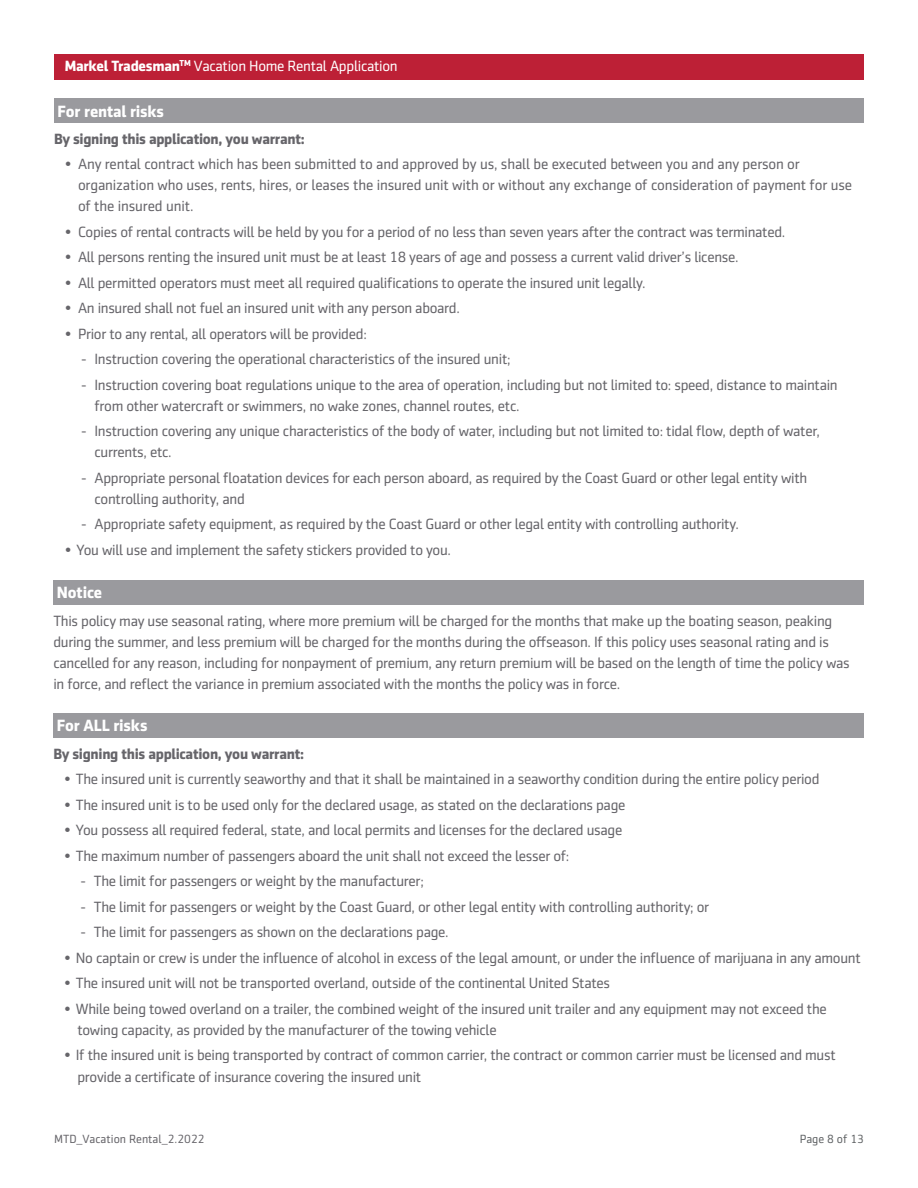
<style>
.page{position:relative;width:918px;height:1188px;background:#fff}
.page>*{position:absolute;margin:0;border:0;box-sizing:border-box;transform-origin:0 0}
.t1{font:700 16.5px "Sentico Sans DT";letter-spacing:-.01em;color:#fff}
.t2{font:15px/21px "Sentico Sans DT";letter-spacing:-.02em;color:#66656a}
.t3{font:700 15px "Sentico Sans DT";letter-spacing:-.02em;color:#66656a}
.t4{font:15px "Sentico Sans DT";letter-spacing:-.02em;color:#fff}
.t5{font:12px "Sentico Sans DT";color:#66656a}
.t6{font:12px "Sentico Sans DT";color:#616466}
.s1{font-weight:700}
</style>
<div class="page">
<div style="left:54px;top:54px;width:810px;height:25px;background:#bd2036"></div>
<div style="left:54px;top:99px;width:810px;height:24px;background:#9a9a9e"></div>
<div style="left:53px;top:580px;width:810px;height:25px;background:#9a9a9e"></div>
<div style="left:53px;top:714px;width:810px;height:24px;background:#9a9a9e"></div>
<p class="t4" style="left:65px;top:58px;width:335px"><span class="s1">Markel Tradesman</span><sup>TM</sup> Vacation Home Rental Application</p>
<p class="t1" style="left:58px;top:101px;width:108px">For rental risks</p>
<p class="t3" style="left:54px;top:130px;width:252px">By signing this application, you warrant:</p>
<p class="t2" style="left:78px;top:154px;width:776px;text-indent:-14px">• Any rental contract which has been submitted to and approved by us, shall be executed between you and any person or organization who uses, rents, hires, or leases the insured unit with or without any exchange of consideration of payment for use of the insured unit.</p>
<p class="t2" style="left:64px;top:221px;width:722px">• Copies of rental contracts will be held by you for a period of no less than seven years after the contract was terminated.</p>
<p class="t2" style="left:64px;top:247px;width:676px">• All persons renting the insured unit must be at least 18 years of age and possess a current valid driver’s license.</p>
<p class="t2" style="left:64px;top:272px;width:583px">• All permitted operators must meet all required qualifications to operate the insured unit legally.</p>
<p class="t2" style="left:64px;top:298px;width:397px">• An insured shall not fuel an insured unit with any person aboard.</p>
<p class="t2" style="left:64px;top:323px;width:304px">• Prior to any rental, all operators will be provided:</p>
<p class="t2" style="left:81px;top:349px;width:431px">- Instruction covering the operational characteristics of the insured unit;</p>
<p class="t2" style="left:94px;top:374px;width:745px;text-indent:-14px">- Instruction covering boat regulations unique to the area of operation, including but not limited to: speed, distance to maintain from other watercraft or swimmers, no wake zones, channel routes, etc.</p>
<p class="t2" style="left:94px;top:421px;width:727px;text-indent:-14px">- Instruction covering any unique characteristics of the body of water, including but not limited to: tidal flow, depth of water, currents, etc.</p>
<p class="t2" style="left:94px;top:467px;width:714px;text-indent:-14px">- Appropriate personal floatation devices for each person aboard, as required by the Coast Guard or other legal entity with controlling authority, and</p>
<p class="t2" style="left:81px;top:514px;width:660px">- Appropriate safety equipment, as required by the Coast Guard or other legal entity with controlling authority.</p>
<p class="t2" style="left:64px;top:539px;width:388px">• You will use and implement the safety stickers provided to you.</p>
<p class="t1" style="left:57px;top:583px;width:47px">Notice</p>
<p class="t2" style="left:53px;top:610px;width:798px">This policy may use seasonal rating, where more premium will be charged for the months that make up the boating season, peaking during the summer, and less premium will be charged for the months during the offseason. If this policy uses seasonal rating and is cancelled for any reason, including for nonpayment of premium, any return premium will be based on the length of time the policy was in force, and reflect the variance in premium associated with the months the policy was in force.</p>
<p class="t1" style="left:57px;top:716px;width:92px">For ALL risks</p>
<p class="t3" style="left:53px;top:745px;width:252px">By signing this application, you warrant:</p>
<p class="t2" style="left:64px;top:768px;width:757px">• The insured unit is currently seaworthy and that it shall be maintained in a seaworthy condition during the entire policy period</p>
<p class="t2" style="left:64px;top:794px;width:563px">• The insured unit is to be used only for the declared usage, as stated on the declarations page</p>
<p class="t2" style="left:64px;top:819px;width:560px">• You possess all required federal, state, and local permits and licenses for the declared usage</p>
<p class="t2" style="left:64px;top:845px;width:507px">• The maximum number of passengers aboard the unit shall not exceed the lesser of:</p>
<p class="t2" style="left:80px;top:870px;width:345px">- The limit for passengers or weight by the manufacturer;</p>
<p class="t2" style="left:80px;top:896px;width:630px">- The limit for passengers or weight by the Coast Guard, or other legal entity with controlling authority; or</p>
<p class="t2" style="left:80px;top:921px;width:370px">- The limit for passengers as shown on the declarations page.</p>
<p class="t2" style="left:64px;top:947px;width:799px">• No captain or crew is under the influence of alcohol in excess of the legal amount, or under the influence of marijuana in any amount</p>
<p class="t2" style="left:64px;top:972px;width:548px">• The insured unit will not be transported overland, outside of the continental United States</p>
<p class="t2" style="left:77px;top:998px;width:751px;text-indent:-14px">• While being towed overland on a trailer, the combined weight of the insured unit trailer and any equipment may not exceed the towing capacity, as provided by the manufacturer of the towing vehicle</p>
<p class="t2" style="left:77px;top:1044px;width:760px;line-height:21.6px;text-indent:-14px">• If the insured unit is being transported by contract of common carrier, the contract or common carrier must be licensed and must provide a certificate of insurance covering the insured unit</p>
<p class="t5" style="left:54px;top:1132px;width:152px">MTD_Vacation Rental_2.2022</p>
<p class="t6" style="left:800px;top:1132px;width:66px">Page 8 of 13</p>
</div>
